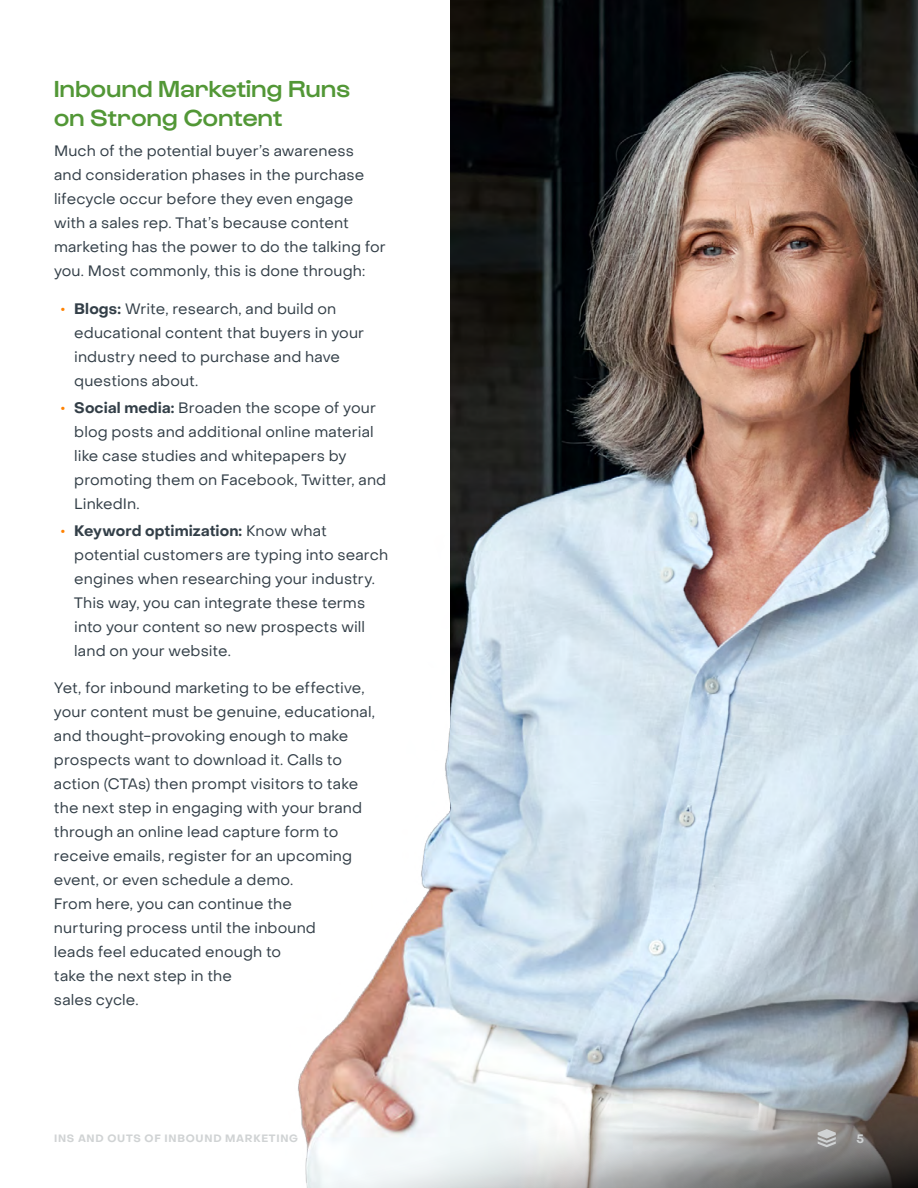
<style>
.page{position:relative;width:918px;height:1188px;background:#fff}
.page>*{position:absolute;margin:0;border:0;box-sizing:border-box;transform-origin:0 0}
.t1{font:500 24px/28.5px "Gustavo";letter-spacing:.015em;color:#529736}
.t2{font:15px/24px "Object Sans";letter-spacing:.005em;color:#333f48}
.t3{font:700 12px "Object Sans";color:#d0d3d4}
.t4{font:700 10.5px "Object Sans";letter-spacing:.07em;color:#d0d3d4}
.s1{font-weight:700;color:#ff8200}
.s2{font-weight:700}
</style>
<div class="page">
<img style="left:298px;top:728px;width:152px;height:382px">
<img style="left:450px;top:0;width:468px;height:961px">
<svg style="left:301px;top:961px;width:617px;height:227px"></svg>
<svg style="left:818px;top:1129px;width:18px;height:18px"></svg>
<h1 class="t1" style="left:54px;top:76px;width:298px">Inbound Marketing Runs on Strong Content</h1>
<p class="t2" style="left:54px;top:139px;width:333px">Much of the potential buyer’s awareness<br>and consideration phases in the purchase lifecycle occur before they even engage with a sales rep. That’s because content marketing has the power to do the talking for you. Most commonly, this is done through:</p>
<p class="t2" style="left:74px;top:297px;width:291px;text-indent:-14px"><span class="s1">•</span> <span class="s2">Blogs:</span> Write, research, and build on educational content that buyers in your industry need to purchase and have questions about.</p>
<p class="t2" style="left:74px;top:396px;width:313px;text-indent:-13px"><span class="s1">•</span> <span class="s2">Social media:</span> Broaden the scope of your blog posts and additional online material like case studies and whitepapers by promoting them on Facebook, Twitter, and LinkedIn.</p>
<p class="t2" style="left:74px;top:519px;width:315px;text-indent:-14px"><span class="s1">•</span> <span class="s2">Keyword optimization:</span> Know what potential customers are typing into search engines when researching your industry.<br>This way, you can integrate these terms into your content so new prospects will land on your website.</p>
<p class="t2" style="left:54px;top:676px;width:323px">Yet, for inbound marketing to be effective, your content must be genuine, educational, and thought-provoking enough to make prospects want to download it. Calls to action (CTAs) then prompt visitors to take the next step in engaging with your brand through an online lead capture form to receive emails, register for an upcoming event, or even schedule a demo.<br>From here, you can continue the<br>nurturing process until the inbound<br>leads feel educated enough to<br>take the next step in the<br>sales cycle.</p>
<p class="t4" style="left:54px;top:1132px;width:246px">INS AND OUTS OF INBOUND MARKETING</p>
<p class="t3" style="left:856px;top:1131px;width:9px">5</p>
</div>
